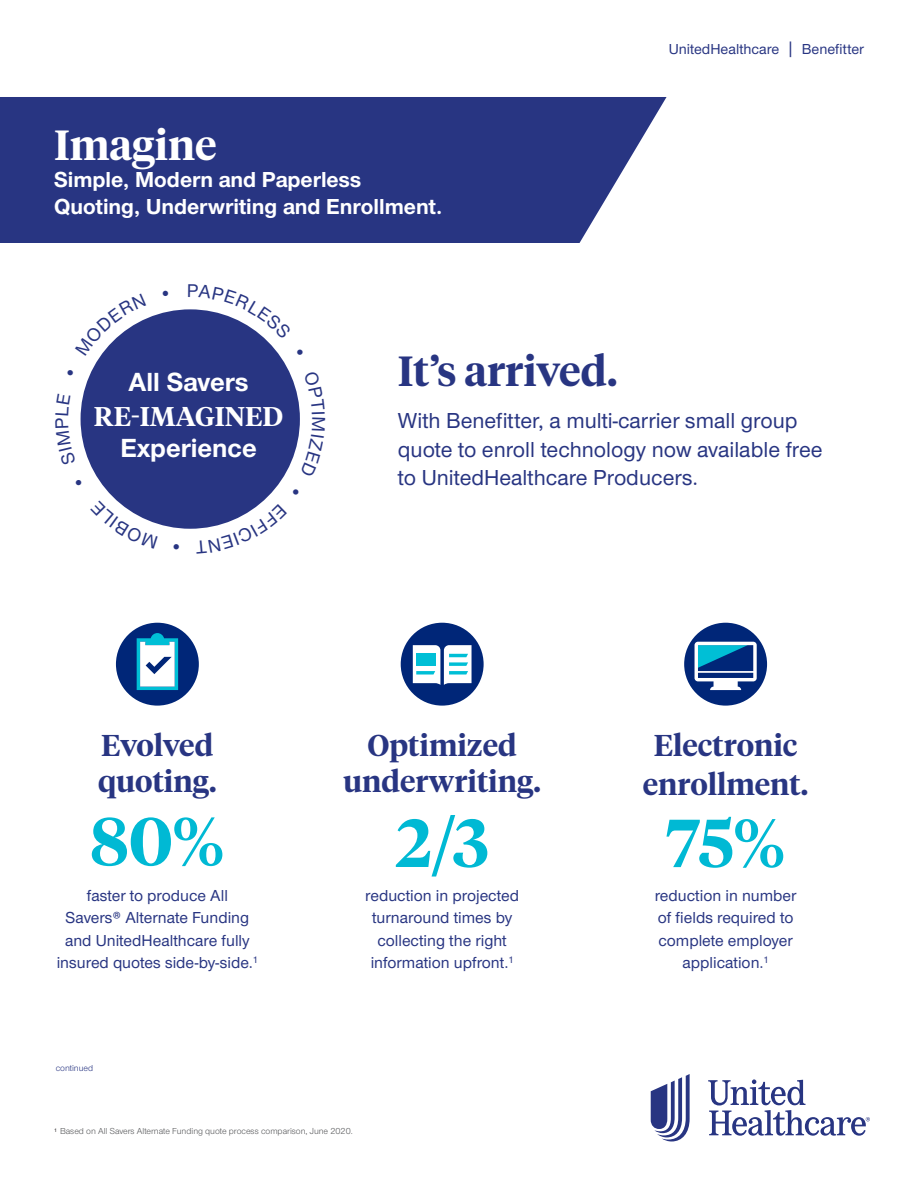
<style>
.page{position:relative;width:918px;height:1188px;background:#fff}
.page>*{position:absolute;margin:0;border:0;box-sizing:border-box;transform-origin:0 0}
.Body{font:600 67.5px "UHC Serif Headline";color:#00b9d4}
.H4{font:600 42px "UHC Serif Headline";color:#283582}
.H2{font:600 42px "UHC Serif Headline";color:#fff}
.Body-2{font:600 30px/36px "UHC Serif Headline";color:#283582;text-align:center}
.Lead_In{font:600 30px/36px "UHC Serif Headline";color:#283582}
.CTA{font:700 27.15px "UHC Sans";color:#fff}
.CTA-2{font:600 27px "UHC Serif Headline";color:#fff}
.H4-2{font:500 22.5px/28.5px "UHC Sans";color:#283582}
.Lead_In-2{font:700 22.5px/27px "UHC Sans";color:#fff}
.Body-3{font:500 16.5px/22.5px "UHC Sans";color:#283582;text-align:center}
.Body-4{font:500 15px "UHC Sans";color:#283582}
.t1{font:9px "UHC Sans";color:#57585a}
.Disclaimer_Copyrigh{font:9px "UHC Sans";color:#283582}
.s1{font-size:18.75px}
</style>
<div class="page">
<div style="left:0;top:97px;width:667px;height:146px;background:#283582"></div>
<svg style="left:651px;top:1074px;width:39px;height:67px"></svg>
<svg style="left:708px;top:1079px;width:162px;height:57px"></svg>
<div style="left:116px;top:623px;width:83px;height:83px;background:#002678;border-radius:41px"></div>
<svg style="left:137px;top:633px;width:41px;height:57px;background:#8fccdf"></svg>
<div style="left:401px;top:623px;width:83px;height:83px;background:#002678;border-radius:41px"></div>
<svg style="left:413px;top:645px;width:59px;height:40px;background:#bcdae8"></svg>
<div style="left:416px;top:654px;width:19px;height:12px;background:#00bfd6"></div>
<div style="left:684px;top:623px;width:83px;height:83px;background:#002678;border-radius:41px"></div>
<svg style="left:695px;top:642px;width:62px;height:48px"></svg>
<div style="left:81px;top:309px;width:219px;height:220px;background:#283582;border-radius:50%"></div>
<svg style="left:100px;top:318px;width:46px;height:38px"></svg>
<svg style="left:188px;top:309px;width:77px;height:30px"></svg>
<svg style="left:196px;top:504px;width:64px;height:25px"></svg>
<svg style="left:117px;top:501px;width:41px;height:23px"></svg>
<p class="H2" style="left:54px;top:116px;width:164px">Imagine</p>
<p class="Lead_In-2" style="left:54px;top:165px;width:390px">Simple, Modern and Paperless<br>Quoting, Underwriting and Enrollment.</p>
<p class="Body-4" style="left:669px;top:39px;width:197px">UnitedHealthcare <span class="s1">|</span> Benefitter</p>
<p class="CTA" style="left:129px;top:363px;width:122px">All Savers</p>
<p class="CTA-2" style="left:94px;top:398px;width:191px">RE-IMAGINED</p>
<p class="CTA" style="left:120px;top:430px;width:138px">Experience</p>
<p class="H4" style="left:398px;top:342px;width:221px">It’s arrived.</p>
<p class="H4-2" style="left:398px;top:406px;width:426px">With Benefitter, a multi-carrier small group quote to enroll technology now available free to UnitedHealthcare Producers.</p>
<p class="Lead_In" style="left:98px;top:726px;width:120px">Evolved quoting.</p>
<p class="Body" style="left:90px;top:795px;width:136px">80%</p>
<p class="Body-2" style="left:344px;top:726px;width:199px">Optimized underwriting.</p>
<p class="Body" style="left:395px;top:797px;width:95px">2/3</p>
<p class="Body-2" style="left:643px;top:724px;width:167px;line-height:39.2px">Electronic enrollment.</p>
<p class="Body" style="left:666px;top:797px;width:121px">75%</p>
<p class="Body-3" style="left:57px;top:883px;width:203px">faster to produce All<br>Savers® Alternate Funding and UnitedHealthcare fully insured quotes side-by-side.<sup>1</sup></p>
<p class="Body-3" style="left:365px;top:883px;width:155px">reduction in projected turnaround times by collecting the right information upfront.<sup>1</sup></p>
<p class="Body-3" style="left:655px;top:883px;width:143px">reduction in number of fields required to complete employer application.<sup>1</sup></p>
<p class="Disclaimer_Copyrigh" style="left:56px;top:1062px;width:39px">continued</p>
<p class="t1" style="left:54px;top:1125px;width:300px"><sup>1</sup> Based on All Savers Alternate Funding quote process comparison, June 2020.</p>
</div>
